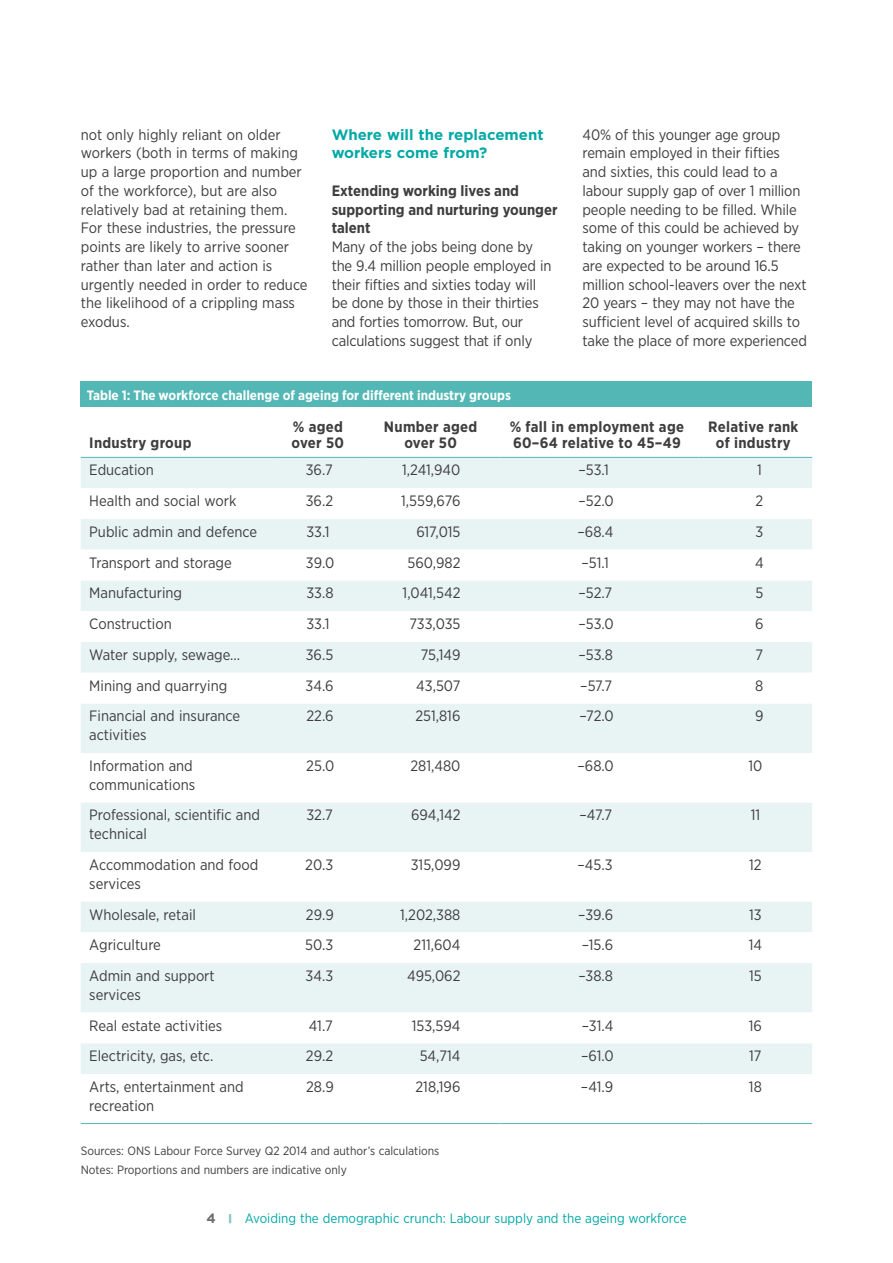
<style>
.page{position:relative;width:893px;height:1263px;background:#fff}
.page>*{position:absolute;margin:0;border:0;box-sizing:border-box;transform-origin:0 0}
.text{font:15px/18.8px "Gotham Narrow";color:#3e3e3f}
.H3_subhead{font:700 15px/16.5px "Gotham Narrow";letter-spacing:.02em;color:#3e3e3f}
.b_head_after_a{font:700 15px/18.8px "Gotham Narrow";color:#3e3e3f}
.a_head{font:700 15px/18.8px "Gotham";color:#03a9a6}
.t1{font:13.5px "Gotham Narrow";color:#03a9a6}
.Table_head{font:700 13.5px "Gotham Narrow";color:#fff}
.text-2{font:12px "Gotham Narrow";color:#3e3e3f}
.s1{font-family:"Gotham";font-weight:700;color:#6c6d70}
.s2{font-family:"Gotham";font-weight:700;font-size:9.9px;color:#80c7c6}
</style>
<div class="page">
<div style="left:81px;top:382px;width:731px;height:25px;background:#52b7b5"></div>
<div style="left:81px;top:458px;width:731px;height:30px;background:#e8f3f3"></div>
<svg style="left:81px;top:519px;width:731px;height:555px;fill:#e8f3f3"></svg>
<hr style="left:81px;top:457px;width:193px;height:1px;background:#52b7b5">
<hr style="left:274px;top:457px;width:92px;height:1px;background:#52b7b5">
<hr style="left:366px;top:457px;width:133px;height:1px;background:#52b7b5">
<hr style="left:499px;top:457px;width:200px;height:1px;background:#52b7b5">
<hr style="left:699px;top:457px;width:113px;height:1px;background:#52b7b5">
<hr style="left:81px;top:1123px;width:193px;height:1px;background:#52b7b5">
<hr style="left:274px;top:1123px;width:92px;height:1px;background:#52b7b5">
<hr style="left:366px;top:1123px;width:133px;height:1px;background:#52b7b5">
<hr style="left:499px;top:1123px;width:200px;height:1px;background:#52b7b5">
<hr style="left:699px;top:1123px;width:113px;height:1px;background:#52b7b5">
<p class="text" style="left:81px;top:125px;width:228px">not only highly reliant on older workers (both in terms of making up a large proportion and number of the workforce), but are also relatively bad at retaining them.<br>For these industries, the pressure points are likely to arrive sooner rather than later and action is urgently needed in order to reduce the likelihood of a crippling mass exodus.</p>
<p class="a_head" style="left:332px;top:125px;width:213px">Where will the replacement workers come from?</p>
<p class="b_head_after_a" style="left:332px;top:181px;width:227px">Extending working lives and supporting and nurturing younger talent</p>
<p class="text" style="left:332px;top:237px;width:221px">Many of the jobs being done by the 9.4 million people employed in their fifties and sixties today will be done by those in their thirties and forties tomorrow. But, our calculations suggest that if only</p>
<p class="text" style="left:583px;top:125px;width:226px">40% of this younger age group remain employed in their fifties and sixties, this could lead to a labour supply gap of over 1 million people needing to be filled. While some of this could be achieved by taking on younger workers – there are expected to be around 16.5 million school-leavers over the next 20 years – they may not have the sufficient level of acquired skills to take the place of more experienced</p>
<p class="Table_head" style="left:87px;top:386px;width:426px">Table 1: The workforce challenge of ageing for different industry groups</p>
<p class="H3_subhead" style="left:89px;top:435px;width:104px">Industry group</p>
<p class="H3_subhead" style="left:292px;top:418px;width:54px">% aged over 50</p>
<p class="H3_subhead" style="left:384px;top:418px;width:95px;text-align:center">Number aged over 50</p>
<p class="H3_subhead" style="left:510px;top:418px;width:176px">% fall in employment age<br>60–64 relative to 45–49</p>
<p class="H3_subhead" style="left:708px;top:418px;width:92px;text-align:center">Relative rank of industry</p>
<p class="text" style="left:89px;top:460px;width:66px">Education</p>
<p class="text" style="left:306px;top:460px;width:29px">36.7</p>
<p class="text" style="left:402px;top:460px;width:60px">1,241,940</p>
<p class="text" style="left:578px;top:460px;width:32px">–53.1</p>
<p class="text" style="left:757px;top:460px;width:6px">1</p>
<p class="text" style="left:89px;top:491px;width:149px">Health and social work</p>
<p class="text" style="left:306px;top:491px;width:29px">36.2</p>
<p class="text" style="left:401px;top:491px;width:61px">1,559,676</p>
<p class="text" style="left:578px;top:491px;width:37px">–52.0</p>
<p class="text" style="left:755px;top:491px;width:9px">2</p>
<p class="text" style="left:89px;top:522px;width:169px">Public admin and defence</p>
<p class="text" style="left:306px;top:522px;width:25px">33.1</p>
<p class="text" style="left:416px;top:522px;width:46px">617,015</p>
<p class="text" style="left:577px;top:522px;width:37px">–68.4</p>
<p class="text" style="left:755px;top:522px;width:9px">3</p>
<p class="text" style="left:89px;top:553px;width:144px">Transport and storage</p>
<p class="text" style="left:306px;top:553px;width:30px">39.0</p>
<p class="text" style="left:407px;top:553px;width:55px">560,982</p>
<p class="text" style="left:581px;top:553px;width:29px">–51.1</p>
<p class="text" style="left:755px;top:553px;width:10px">4</p>
<p class="text" style="left:89px;top:583px;width:94px">Manufacturing</p>
<p class="text" style="left:306px;top:583px;width:29px">33.8</p>
<p class="text" style="left:403px;top:583px;width:59px">1,041,542</p>
<p class="text" style="left:578px;top:583px;width:35px">–52.7</p>
<p class="text" style="left:755px;top:583px;width:9px">5</p>
<p class="text" style="left:89px;top:614px;width:84px">Construction</p>
<p class="text" style="left:306px;top:614px;width:25px">33.1</p>
<p class="text" style="left:409px;top:614px;width:52px">733,035</p>
<p class="text" style="left:578px;top:614px;width:37px">–53.0</p>
<p class="text" style="left:755px;top:614px;width:10px">6</p>
<p class="text" style="left:89px;top:645px;width:153px">Water supply, sewage…</p>
<p class="text" style="left:306px;top:645px;width:29px">36.5</p>
<p class="text" style="left:421px;top:645px;width:41px">75,149</p>
<p class="text" style="left:578px;top:645px;width:36px">–53.8</p>
<p class="text" style="left:755px;top:645px;width:9px">7</p>
<p class="text" style="left:89px;top:676px;width:140px">Mining and quarrying</p>
<p class="text" style="left:306px;top:676px;width:30px">34.6</p>
<p class="text" style="left:416px;top:676px;width:46px">43,507</p>
<p class="text" style="left:580px;top:676px;width:34px">–57.7</p>
<p class="text" style="left:755px;top:676px;width:10px">8</p>
<p class="text" style="left:89px;top:706px;width:152px">Financial and insurance activities</p>
<p class="text" style="left:306px;top:706px;width:29px">22.6</p>
<p class="text" style="left:415px;top:706px;width:47px">251,816</p>
<p class="text" style="left:579px;top:706px;width:36px">–72.0</p>
<p class="text" style="left:755px;top:706px;width:10px">9</p>
<p class="text" style="left:89px;top:756px;width:107px">Information and communications</p>
<p class="text" style="left:306px;top:756px;width:30px">25.0</p>
<p class="text" style="left:410px;top:756px;width:51px">281,480</p>
<p class="text" style="left:577px;top:756px;width:38px">–68.0</p>
<p class="text" style="left:748px;top:756px;width:15px">10</p>
<p class="text" style="left:89px;top:805px;width:172px">Professional, scientific and technical</p>
<p class="text" style="left:306px;top:805px;width:28px">32.7</p>
<p class="text" style="left:411px;top:805px;width:51px">694,142</p>
<p class="text" style="left:580px;top:805px;width:34px">–47.7</p>
<p class="text" style="left:751px;top:805px;width:11px">11</p>
<p class="text" style="left:89px;top:855px;width:170px">Accommodation and food services</p>
<p class="text" style="left:305px;top:855px;width:30px">20.3</p>
<p class="text" style="left:411px;top:855px;width:51px">315,099</p>
<p class="text" style="left:578px;top:855px;width:37px">–45.3</p>
<p class="text" style="left:749px;top:855px;width:14px">12</p>
<p class="text" style="left:89px;top:904px;width:108px">Wholesale, retail</p>
<p class="text" style="left:306px;top:904px;width:29px">29.9</p>
<p class="text" style="left:400px;top:904px;width:62px">1,202,388</p>
<p class="text" style="left:578px;top:904px;width:36px">–39.6</p>
<p class="text" style="left:749px;top:904px;width:14px">13</p>
<p class="text" style="left:89px;top:935px;width:73px">Agriculture</p>
<p class="text" style="left:305px;top:935px;width:30px">50.3</p>
<p class="text" style="left:414px;top:935px;width:48px">211,604</p>
<p class="text" style="left:582px;top:935px;width:33px">–15.6</p>
<p class="text" style="left:749px;top:935px;width:15px">14</p>
<p class="text" style="left:89px;top:966px;width:127px">Admin and support services</p>
<p class="text" style="left:306px;top:966px;width:29px">34.3</p>
<p class="text" style="left:407px;top:966px;width:55px">495,062</p>
<p class="text" style="left:578px;top:966px;width:36px">–38.8</p>
<p class="text" style="left:749px;top:966px;width:14px">15</p>
<p class="text" style="left:89px;top:1015px;width:135px">Real estate activities</p>
<p class="text" style="left:309px;top:1015px;width:25px">41.7</p>
<p class="text" style="left:412px;top:1015px;width:50px">153,594</p>
<p class="text" style="left:582px;top:1015px;width:33px">–31.4</p>
<p class="text" style="left:749px;top:1015px;width:15px">16</p>
<p class="text" style="left:89px;top:1046px;width:126px">Electricity, gas, etc.</p>
<p class="text" style="left:306px;top:1046px;width:29px">29.2</p>
<p class="text" style="left:420px;top:1046px;width:42px">54,714</p>
<p class="text" style="left:581px;top:1046px;width:34px">–61.0</p>
<p class="text" style="left:749px;top:1046px;width:14px">17</p>
<p class="text" style="left:89px;top:1077px;width:156px">Arts, entertainment and recreation</p>
<p class="text" style="left:306px;top:1077px;width:29px">28.9</p>
<p class="text" style="left:415px;top:1077px;width:47px">218,196</p>
<p class="text" style="left:581px;top:1077px;width:34px">–41.9</p>
<p class="text" style="left:749px;top:1077px;width:14px">18</p>
<p class="text-2" style="left:81px;top:1144px;width:360px">Sources: ONS Labour Force Survey Q2 2014 and author’s calculations</p>
<p class="text-2" style="left:81px;top:1162px;width:268px">Notes: Proportions and numbers are indicative only</p>
<p class="t1" style="left:206px;top:1209px;width:482px"><span class="s1">4</span> <span class="s2">|</span> Avoiding the demographic crunch: Labour supply and the ageing workforce</p>
</div>
